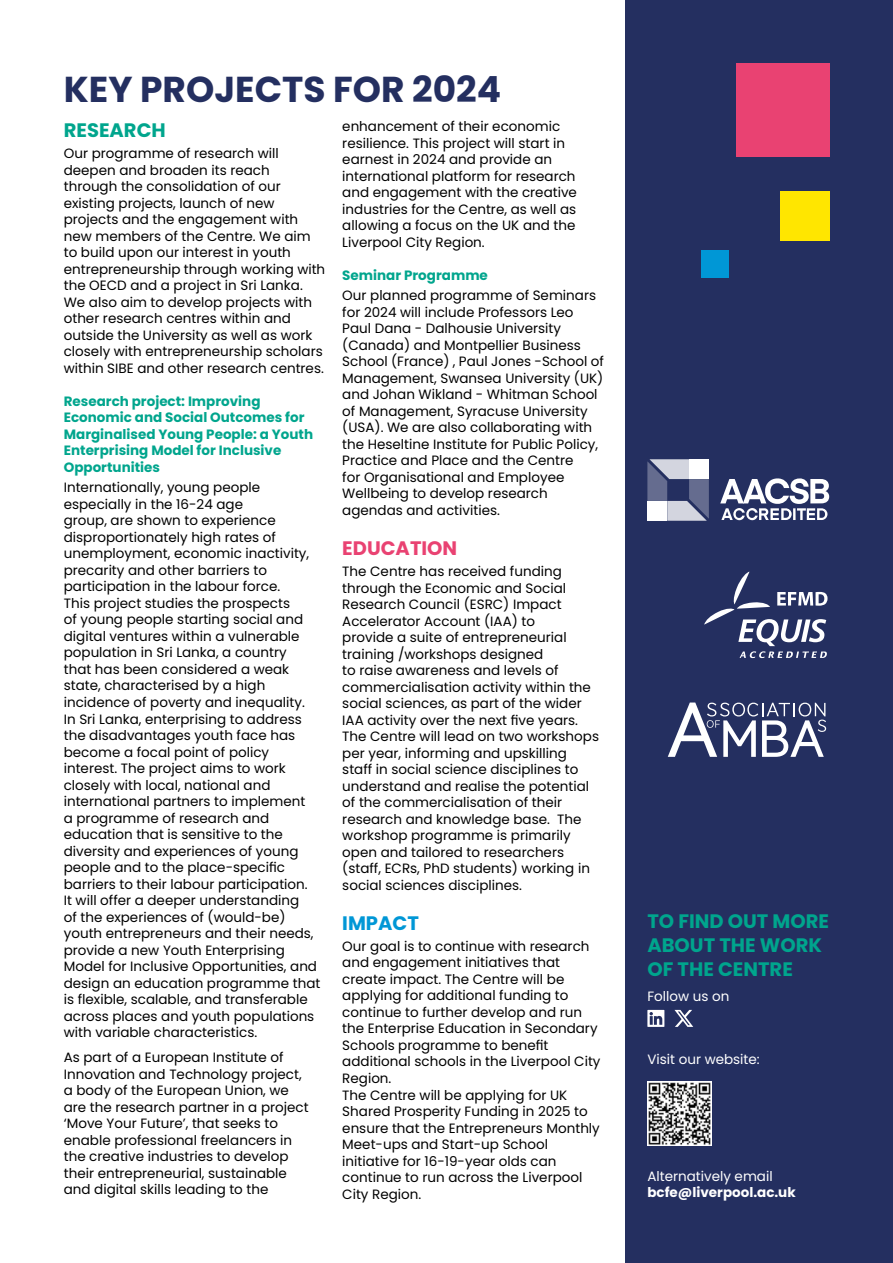
<style>
.page{position:relative;width:893px;height:1263px;background:#fff}
.page>*{position:absolute;margin:0;border:0;box-sizing:border-box;transform-origin:0 0}
.t1{font:700 36px "Poppins";color:#242f60}
.t2{font:700 19.5px/24px "Poppins";color:#00a58d}
.t3{font:700 19.5px "Poppins";color:#e94272}
.t4{font:700 19.5px "Poppins";color:#0097d6}
.Default{font:13.5px/16.5px "Poppins";color:#000}
.t5{font:700 13.5px/16.5px "Poppins";color:#00a58d}
.t6{font:700 13.5px/16.5px "Poppins";color:#fff}
.t7{font:13.5px "Poppins";color:#fff}
.s1{font-weight:400}
</style>
<div class="page">
<div style="left:626px;top:0;width:267px;height:1263px;background:#242f60"></div>
<svg style="left:647px;top:1010px;width:17px;height:17px"></svg>
<svg style="left:674px;top:1010px;width:19px;height:17px"></svg>
<img style="left:647px;top:1082px;width:64px;height:63px">
<div style="left:736px;top:64px;width:93px;height:93px;background:#e94272"></div>
<div style="left:701px;top:250px;width:27px;height:27px;background:#0097d6"></div>
<div style="left:780px;top:192px;width:49px;height:49px;background:#ffe600"></div>
<svg style="left:668px;top:702px;width:158px;height:55px"></svg>
<svg style="left:647px;top:459px;width:62px;height:62px"></svg>
<div style="left:647px;top:501px;width:20px;height:20px;background:#fff"></div>
<svg style="left:720px;top:478px;width:109px;height:42px"></svg>
<svg style="left:704px;top:572px;width:123px;height:86px"></svg>
<p class="t1" style="left:64px;top:68px;width:439px">KEY PROJECTS FOR 2024</p>
<p class="t2" style="left:64px;top:119px;width:104px">RESEARCH</p>
<p class="Default" style="left:64px;top:145px;width:263px">Our programme of research will deepen and broaden its reach through the consolidation of our existing projects, launch of new projects and the engagement with new members of the Centre. We aim to build upon our interest in youth entrepreneurship through working with the OECD and a project in Sri Lanka.<br>We also aim to develop projects with other research centres within and outside the University as well as work closely with entrepreneurship scholars within SIBE and other research centres.</p>
<p class="t5" style="left:64px;top:393px;width:251px">Research project: Improving<br>Economic and Social Outcomes for<br>Marginalised Young People: a Youth<br>Enterprising Model for Inclusive<br>Opportunities</p>
<p class="Default" style="left:64px;top:480px;width:258px">Internationally, young people especially in the 16-24 age<br>group, are shown to experience disproportionately high rates of unemployment, economic inactivity, precarity and other barriers to participation in the labour force.<br>This project studies the prospects<br>of young people starting social and digital ventures within a vulnerable population in Sri Lanka, a country<br>that has been considered a weak state, characterised by a high incidence of poverty and inequality.<br>In Sri Lanka, enterprising to address the disadvantages youth face has become a focal point of policy interest. The project aims to work closely with local, national and international partners to implement<br>a programme of research and education that is sensitive to the diversity and experiences of young people and to the place-specific barriers to their labour participation.<br>It will offer a deeper understanding<br>of the experiences of (would-be) youth entrepreneurs and their needs, provide a new Youth Enterprising Model for Inclusive Opportunities, and design an education programme that is flexible, scalable, and transferable across places and youth populations with variable characteristics.</p>
<p class="Default" style="left:64px;top:1049px;width:246px">As part of a European Institute of Innovation and Technology project, a body of the European Union, we are the research partner in a project ‘Move Your Future’, that seeks to enable professional freelancers in the creative industries to develop their entrepreneurial, sustainable and digital skills leading to the</p>
<p class="Default" style="left:342px;top:118px;width:236px">enhancement of their economic resilience. This project will start in earnest in 2024 and provide an international platform for research and engagement with the creative industries for the Centre, as well as allowing a focus on the UK and the<br>Liverpool City Region.</p>
<p class="t5" style="left:342px;top:267px;width:147px">Seminar Programme</p>
<p class="Default" style="left:342px;top:287px;width:263px">Our planned programme of Seminars for 2024 will include Professors Leo Paul Dana - Dalhousie University (Canada) and Montpellier Business School (France) , Paul Jones -School of Management, Swansea University (UK) and Johan Wikland - Whitman School of Management, Syracuse University (USA). We are also collaborating with the Heseltine Institute for Public Policy, Practice and Place and the Centre<br>for Organisational and Employee Wellbeing to develop research agendas and activities.</p>
<p class="t3" style="left:342px;top:537px;width:116px">EDUCATION</p>
<p class="Default" style="left:342px;top:563px;width:258px">The Centre has received funding through the Economic and Social Research Council (ESRC) Impact Accelerator Account (IAA) to<br>provide a suite of entrepreneurial training /workshops designed<br>to raise awareness and levels of commercialisation activity within the social sciences, as part of the wider IAA activity over the next five years.<br>The Centre will lead on two workshops per year, informing and upskilling staff in social science disciplines to understand and realise the potential of the commercialisation of their research and knowledge base. The workshop programme is primarily open and tailored to researchers (staff, ECRs, PhD students) working in social sciences disciplines.</p>
<p class="t4" style="left:342px;top:912px;width:78px">IMPACT</p>
<p class="Default" style="left:342px;top:938px;width:260px">Our goal is to continue with research and engagement initiatives that create impact. The Centre will be applying for additional funding to continue to further develop and run the Enterprise Education in Secondary<br>Schools programme to benefit additional schools in the Liverpool City<br>Region.<br>The Centre will be applying for UK<br>Shared Prosperity Funding in 2025 to ensure that the Entrepreneurs Monthly<br>Meet-ups and Start-up School initiative for 16-19-year olds can continue to run across the Liverpool<br>City Region.</p>
<p class="t2" style="left:647px;top:910px;width:183px">TO FIND OUT MORE<br>ABOUT THE WORK<br>OF THE CENTRE</p>
<p class="t7" style="left:647px;top:989px;width:83px">Follow us on</p>
<p class="t7" style="left:647px;top:1051px;width:114px">Visit our website:</p>
<p class="t6" style="left:647px;top:1168px;width:150px"><span class="s1">Alternatively email </span>bcfe@liverpool.ac.uk</p>
</div>
